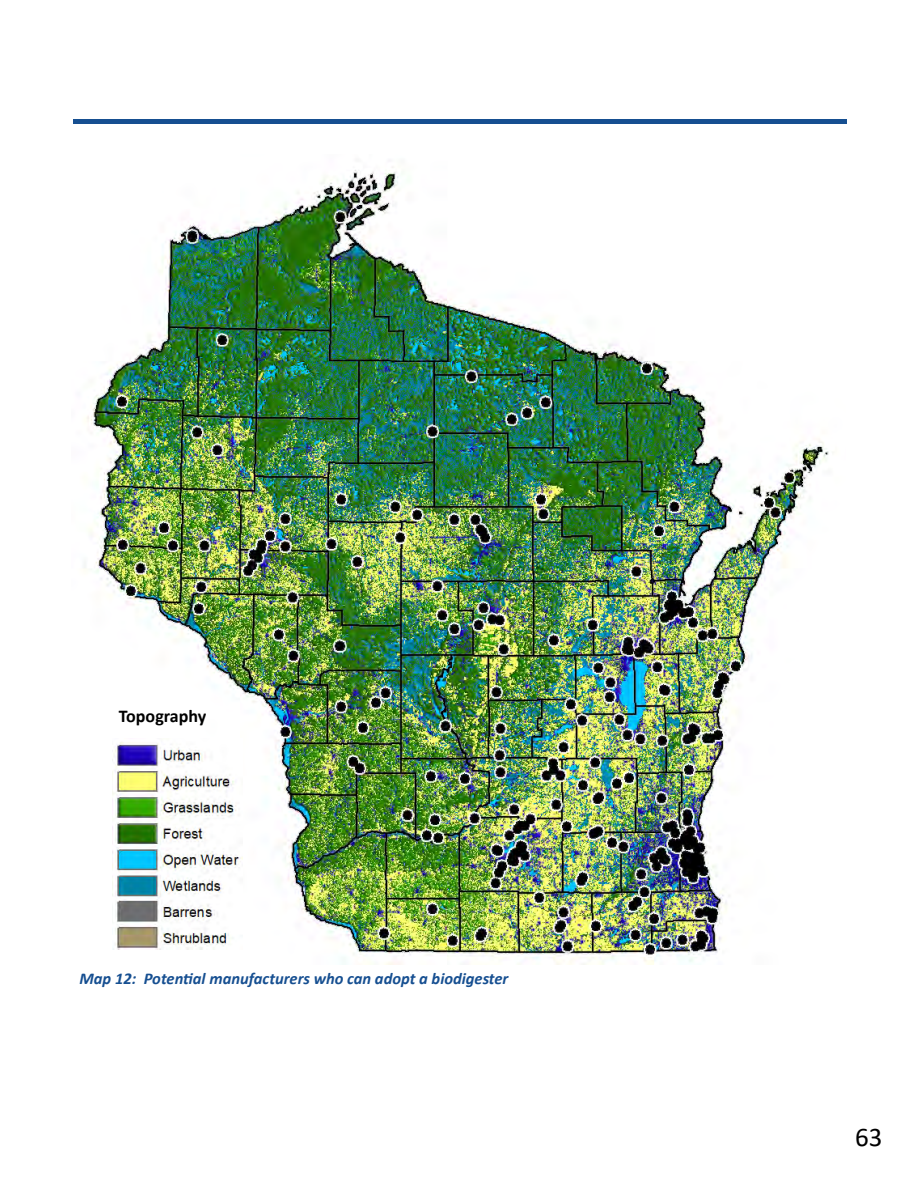
<style>
.page{position:relative;width:918px;height:1188px;background:#fff}
.page>*{position:absolute;margin:0;border:0;box-sizing:border-box;transform-origin:0 0}
.t1{font:27px "Calibri";color:#000}
.t2{font:700 18px "Calibri";color:#000}
.t3{font:italic 700 16.5px "Calibri";color:#164f91}
</style>
<div class="page">
<div style="left:74px;top:119px;width:774px;height:5px;background:#164f91"></div>
<img style="left:84px;top:167px;width:745px;height:798px">
<img style="left:84px;top:924px;width:102px;height:41px">
<img style="left:113px;top:739px;width:130px;height:211px">
<p class="t2" style="left:119px;top:703px;width:89px">Topography</p>
<p class="t3" style="left:80px;top:967px;width:430px">Map 12: Potential manufacturers who can adopt a biodigester</p>
<h1 class="t1" style="left:855px;top:1119px;width:29px">63</h1>
</div>
